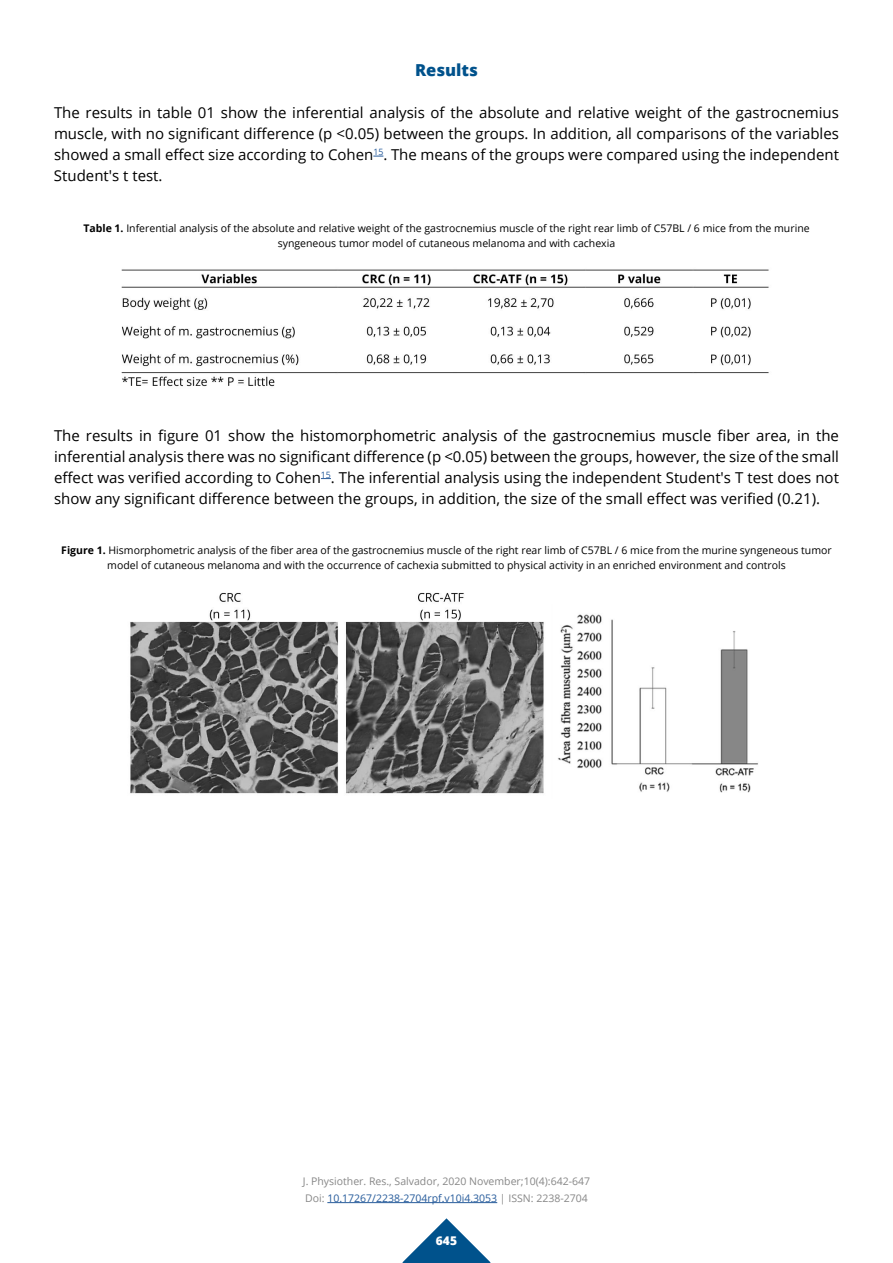
<style>
.page{position:relative;width:893px;height:1263px;background:#fff}
.page>*{position:absolute;margin:0;border:0;box-sizing:border-box;transform-origin:0 0}
.t1{font:800 16.5px "Open Sans";color:#00528c}
.t2{font:15px/21px "Open Sans";color:#000;text-align:justify}
.t3{font:800 12px "Open Sans";color:#fff}
.t4{font:10.5px/15px "Open Sans";color:#000;text-align:center}
.t5{font:10.5px/16.5px "Open Sans";color:#878787}
.s1{font-weight:700}
.s2{color:#265b9b}
</style>
<div class="page">
<svg style="left:402px;top:1218px;width:89px;height:45px"></svg>
<hr style="left:327px;top:1202px;width:170px;height:1px;background:#265b9b">
<img style="left:130px;top:593px;width:628px;height:201px">
<img style="left:121px;top:269px;width:648px;height:118px">
<p class="t1" style="left:415px;top:58px;width:64px">Results</p>
<p class="t2" style="left:54px;top:102px;width:786px">The results in table 01 show the inferential analysis of the absolute and relative weight of the gastrocnemius muscle, with no significant difference (p &lt;0.05) between the groups. In addition, all comparisons of the variables showed a small effect size according to Cohen<sup>15</sup>. The means of the groups were compared using the independent Student's t test.</p>
<p class="t4" style="left:83px;top:221px;width:728px"><span class="s1">Table 1.</span> Inferential analysis of the absolute and relative weight of the gastrocnemius muscle of the right rear limb of C57BL / 6 mice from the murine syngeneous tumor model of cutaneous melanoma and with cachexia</p>
<p class="t2" style="left:54px;top:425px;width:786px">The results in figure 01 show the histomorphometric analysis of the gastrocnemius muscle fiber area, in the inferential analysis there was no significant difference (p &lt;0.05) between the groups, however, the size of the small effect was verified according to Cohen<sup>15</sup>. The inferential analysis using the independent Student's T test does not show any significant difference between the groups, in addition, the size of the small effect was verified (0.21).</p>
<p class="t4" style="left:61px;top:543px;width:772px"><span class="s1">Figure 1.</span> Hismorphometric analysis of the fiber area of the gastrocnemius muscle of the right rear limb of C57BL / 6 mice from the murine syngeneous tumor model of cutaneous melanoma and with the occurrence of cachexia submitted to physical activity in an enriched environment and controls</p>
<p class="t5" style="left:303px;top:1173px;width:289px">J. Physiother. Res., Salvador, 2020 November;10(4):642-647<br>Doi: <span class="s2">10.17267/2238-2704rpf.v10i4.3053</span> | ISSN: 2238-2704</p>
<p class="t3" style="left:436px;top:1232px;width:23px">645</p>
</div>
